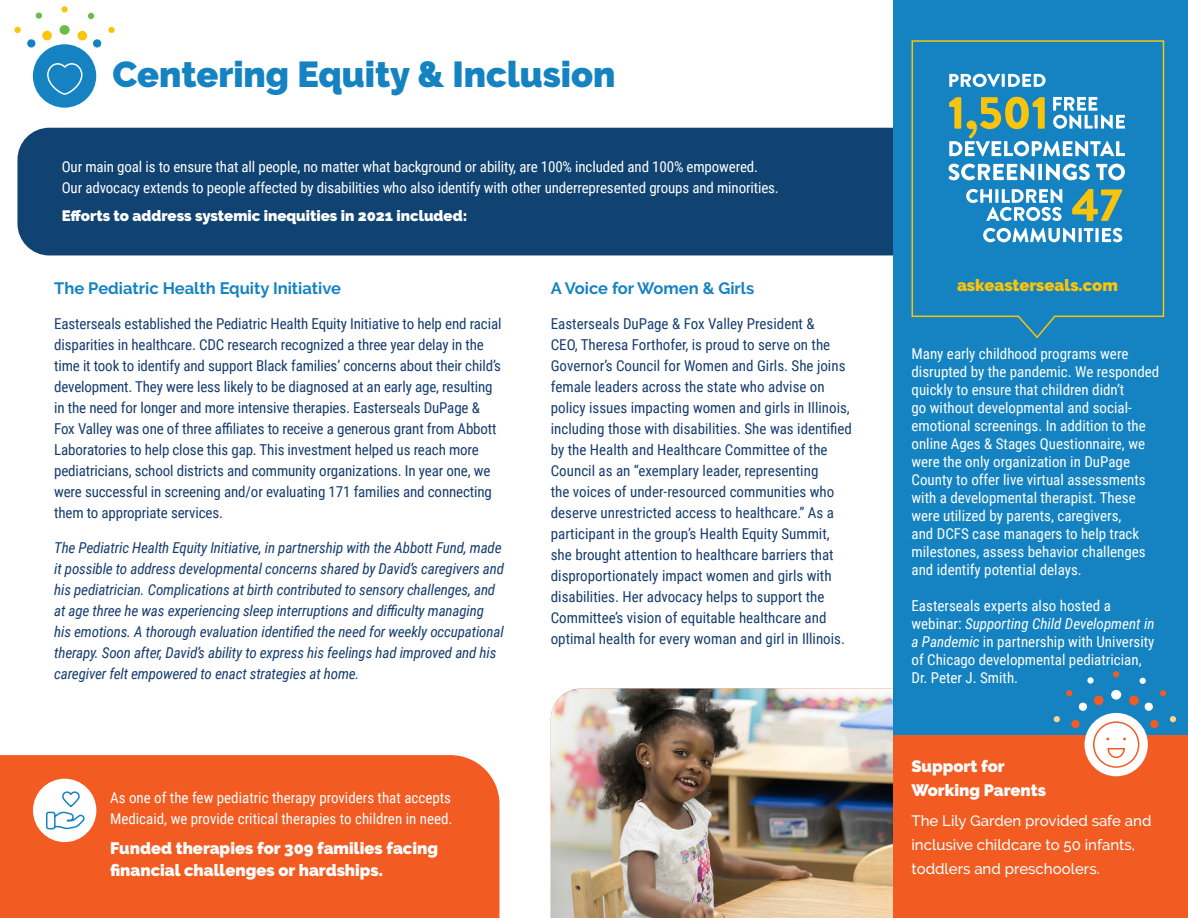
<style>
.page{position:relative;width:1188px;height:918px;background:#fff}
.page>*{position:absolute;margin:0;border:0;box-sizing:border-box;transform-origin:0 0}
.t1{font:900 36px "Raleway";color:#1583c2}
.t2{font:900 16.5px/22.5px "Raleway";color:#fff}
.t3{font:700 16.5px "Raleway";color:#1583c2}
.t4{font:900 16.5px "Raleway";color:#f9c40c}
.t5{font:15px/21px "Roboto Condensed";letter-spacing:-.01em;color:#163d6f}
.t6{font:15px/18px "Roboto Condensed";color:#fff}
.t7{font:italic 15px/21px "Roboto Condensed";letter-spacing:-.01em;color:#163d6f}
.t8{font:500 15px/24px "Raleway";color:#fff}
.t9{font:900 15px "Raleway";color:#fff}
.s1{font-style:italic}
</style>
<div class="page">
<div style="left:17px;top:128px;width:876px;height:127px;background:#104371"></div>
<img style="left:551px;top:689px;width:342px;height:229px">
<div style="left:0;top:755px;width:500px;height:163px;background:#f25b21"></div>
<div style="left:893px;top:0;width:295px;height:736px;background:#1583c2"></div>
<div style="left:893px;top:736px;width:295px;height:182px;background:#f25b21"></div>
<div style="left:1085px;top:713px;width:63px;height:63px;background:#fff;border-radius:50%"></div>
<div style="left:33px;top:779px;width:63px;height:63px;background:#fff;border-radius:50%"></div>
<div style="left:1111px;top:690px;width:10px;height:10px;background:#fff;border-radius:50%"></div>
<svg style="left:1113px;top:671px;width:6px;height:6px"></svg>
<svg style="left:1053px;top:716px;width:7px;height:7px"></svg>
<div style="left:1170px;top:716px;width:6px;height:7px;background:#fed18d;border-radius:3px"></div>
<svg style="left:1160px;top:690px;width:7px;height:7px"></svg>
<svg style="left:1066px;top:690px;width:21px;height:21px"></svg>
<svg style="left:1071px;top:719px;width:9px;height:10px"></svg>
<svg style="left:1150px;top:719px;width:9px;height:10px"></svg>
<svg style="left:1139px;top:677px;width:7px;height:7px"></svg>
<svg style="left:1129px;top:695px;width:24px;height:16px"></svg>
<svg style="left:1087px;top:677px;width:7px;height:7px"></svg>
<svg style="left:1093px;top:695px;width:11px;height:11px"></svg>
<svg style="left:1092px;top:721px;width:48px;height:48px"></svg>
<svg style="left:46px;top:791px;width:39px;height:39px"></svg>
<svg style="left:911px;top:40px;width:254px;height:299px"></svg>
<div style="left:33px;top:44px;width:63px;height:64px;background:#1583c2;border-radius:50%"></div>
<div style="left:60px;top:25px;width:10px;height:10px;background:#68bc47;border-radius:50%"></div>
<svg style="left:61px;top:6px;width:7px;height:7px"></svg>
<svg style="left:14px;top:26px;width:7px;height:7px"></svg>
<svg style="left:108px;top:26px;width:7px;height:7px"></svg>
<svg style="left:27px;top:39px;width:9px;height:9px"></svg>
<svg style="left:88px;top:12px;width:7px;height:7px"></svg>
<svg style="left:77px;top:30px;width:25px;height:18px"></svg>
<svg style="left:35px;top:12px;width:7px;height:7px"></svg>
<svg style="left:42px;top:30px;width:10px;height:11px"></svg>
<svg style="left:47px;top:63px;width:36px;height:32px"></svg>
<p class="t1" style="left:112px;top:54px;width:505px">Centering Equity &amp; Inclusion</p>
<p class="t6" style="left:62px;top:156px;width:719px;line-height:21px">Our main goal is to ensure that all people, no matter what background or ability, are 100% included and 100% empowered.<br>Our advocacy extends to people affected by disabilities who also identify with other underrepresented groups and minorities.</p>
<p class="t9" style="left:62px;top:207px;width:407px">Efforts to address systemic inequities in 2021 included:</p>
<p class="t3" style="left:54px;top:279px;width:288px">The Pediatric Health Equity Initiative</p>
<p class="t3" style="left:551px;top:279px;width:205px">A Voice for Women &amp; Girls</p>
<p class="t5" style="left:54px;top:313px;width:449px">Easterseals established the Pediatric Health Equity Initiative to help end racial disparities in healthcare. CDC research recognized a three year delay in the time it took to identify and support Black families’ concerns about their child’s development. They were less likely to be diagnosed at an early age, resulting in the need for longer and more intensive therapies. Easterseals DuPage &amp; Fox Valley was one of three affiliates to receive a generous grant from Abbott Laboratories to help close this gap. This investment helped us reach more pediatricians, school districts and community organizations. In year one, we were successful in screening and/or evaluating 171 families and connecting them to appropriate services.</p>
<p class="t7" style="left:54px;top:536px;width:451px">The Pediatric Health Equity Initiative, in partnership with the Abbott Fund, made it possible to address developmental concerns shared by David’s caregivers and his pediatrician. Complications at birth contributed to sensory challenges, and at age three he was experiencing sleep interruptions and difficulty managing his emotions. A thorough evaluation identified the need for weekly occupational therapy. Soon after, David’s ability to express his feelings had improved and his caregiver felt empowered to enact strategies at home.</p>
<p class="t6" style="left:110px;top:787px;width:344px;line-height:21px">As one of the few pediatric therapy providers that accepts<br>Medicaid, we provide critical therapies to children in need.</p>
<p class="t2" style="left:110px;top:837px;width:329px">Funded therapies for 309 families facing financial challenges or hardships.</p>
<p class="t5" style="left:551px;top:313px;width:303px">Easterseals DuPage &amp; Fox Valley President &amp;<br>CEO, Theresa Forthofer, is proud to serve on the Governor’s Council for Women and Girls. She joins female leaders across the state who advise on policy issues impacting women and girls in Illinois, including those with disabilities. She was identified by the Health and Healthcare Committee of the Council as an “exemplary leader, representing<br>the voices of under-resourced communities who deserve unrestricted access to healthcare.” As a participant in the group’s Health Equity Summit, she brought attention to healthcare barriers that disproportionately impact women and girls with disabilities. Her advocacy helps to support the Committee’s vision of equitable healthcare and optimal health for every woman and girl in Illinois.</p>
<p class="t4" style="left:957px;top:275px;width:162px">askeasterseals.com</p>
<p class="t6" style="left:912px;top:344px;width:249px">Many early childhood programs were disrupted by the pandemic. We responded quickly to ensure that children didn’t<br>go without developmental and social&shy;emotional screenings. In addition to the online Ages &amp; Stages Questionnaire, we were the only organization in DuPage County to offer live virtual assessments with a developmental therapist. These were utilized by parents, caregivers,<br>and DCFS case managers to help track milestones, assess behavior challenges and identify potential delays.</p>
<p class="t6" style="left:912px;top:596px;width:245px">Easterseals experts also hosted a webinar: <span class="s1">Supporting Child Development in a Pandemic</span> in partnership with University of Chicago developmental pediatrician, Dr. Peter J. Smith.</p>
<p class="t2" style="left:912px;top:754px;width:136px;line-height:24px">Support for<br>Working Parents</p>
<p class="t8" style="left:912px;top:809px;width:242px">The Lily Garden provided safe and inclusive childcare to 50 infants, toddlers and preschoolers.</p>
</div>
